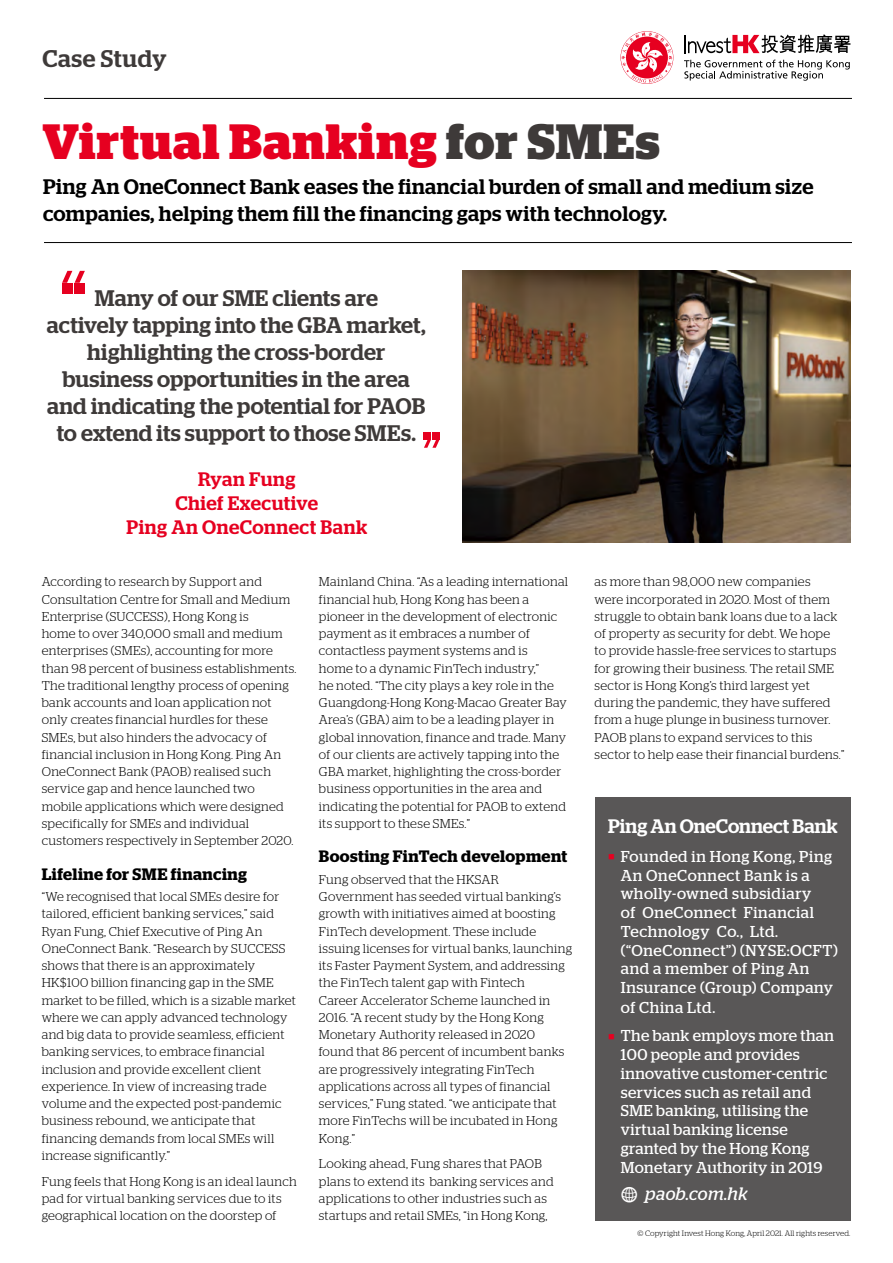
<style>
.page{position:relative;width:893px;height:1263px;background:#fff}
.page>*{position:absolute;margin:0;border:0;box-sizing:border-box;transform-origin:0 0}
.t1{font:700 49.5px "Stag";letter-spacing:.025em;color:#e60020}
.t2{font:500 24px "Stag";letter-spacing:.025em;color:#3e3a39}
.t3{font:500 22.5px/27px "Stag";letter-spacing:.01em;color:#3e3a39;text-align:center}
.t4{font:500 21px/27px "Stag";letter-spacing:.02em;color:#000}
.t5{font:500 19.5px/24px "Stag";letter-spacing:.025em;color:#e60020;text-align:center}
.t6{font:500 19.5px "Stag";color:#fff}
.t7{font:italic 18px "Stag";letter-spacing:.025em;color:#fff}
.t8{font:600 16.5px "Stag";letter-spacing:.025em;color:#000}
.t9{font:15.75px/18.9px "Stag";letter-spacing:.025em;color:#fff}
.t10{font:300 12.75px/17.2px "Stag";letter-spacing:.025em;color:#000}
.t11{font:300 7.8px "Stag";letter-spacing:.015em;color:#000}
.s1{color:#3e3a39}
.s2{color:#e60020}
.s3{font-family:"Modern Pictograms";font-style:normal;font-size:24px}
</style>
<div class="page">
<svg style="left:621px;top:32px;width:51px;height:51px"></svg>
<svg style="left:684px;top:60px;width:166px;height:21px"></svg>
<svg style="left:685px;top:34px;width:165px;height:19px"></svg>
<hr style="left:44px;top:98px;width:808px;height:1px;background:#000">
<hr style="left:44px;top:242px;width:808px;height:1px;background:#000">
<div style="left:595px;top:797px;width:255px;height:423px;background:#595757"></div>
<div style="left:432px;top:433px;width:7px;height:7px;background:#e60020"></div>
<div style="left:424px;top:433px;width:7px;height:7px;background:#e60020"></div>
<svg style="left:424px;top:440px;width:15px;height:8px"></svg>
<div style="left:62px;top:283px;width:11px;height:10px;background:#e60020"></div>
<div style="left:75px;top:283px;width:10px;height:10px;background:#e60020"></div>
<svg style="left:62px;top:271px;width:23px;height:12px"></svg>
<img style="left:463px;top:271px;width:387px;height:272px">
<h2 class="t2" style="left:43px;top:45px;width:126px">Case Study</h2>
<h1 class="t1" style="left:43px;top:113px;width:619px">Virtual Banking <span class="s1">for SMEs</span></h1>
<h3 class="t4" style="left:43px;top:173px;width:772px">Ping An OneConnect Bank eases the financial burden of small and medium size companies, helping them fill the financing gaps with technology.</h3>
<h3 class="t3" style="left:47px;top:284px;width:380px">Many of our SME clients are<br>actively tapping into the GBA market, highlighting the cross-border business opportunities in the area and indicating the potential for PAOB to extend its support to those SMEs.</h3>
<h3 class="t5" style="left:126px;top:466px;width:242px">Ryan Fung<br>Chief Executive<br>Ping An OneConnect Bank</h3>
<p class="t10" style="left:42px;top:573px;width:256px">According to research by Support and Consultation Centre for Small and Medium Enterprise (SUCCESS), Hong Kong is<br>home to over 340,000 small and medium enterprises (SMEs), accounting for more than 98 percent of business establishments.<br>The traditional lengthy process of opening bank accounts and loan application not only creates financial hurdles for these SMEs, but also hinders the advocacy of financial inclusion in Hong Kong. Ping An OneConnect Bank (PAOB) realised such service gap and hence launched two mobile applications which were designed specifically for SMEs and individual customers respectively in September 2020.</p>
<p class="t8" style="left:42px;top:864px;width:207px">Lifeline for SME financing</p>
<p class="t10" style="left:42px;top:888px;width:256px">“We recognised that local SMEs desire for tailored, efficient banking services,” said Ryan Fung, Chief Executive of Ping An OneConnect Bank. “Research by SUCCESS shows that there is an approximately HK$100 billion financing gap in the SME market to be filled, which is a sizable market where we can apply advanced technology and big data to provide seamless, efficient banking services, to embrace financial inclusion and provide excellent client experience. In view of increasing trade volume and the expected post-pandemic business rebound, we anticipate that financing demands from local SMEs will increase significantly.”</p>
<p class="t10" style="left:42px;top:1172px;width:257px">Fung feels that Hong Kong is an ideal launch pad for virtual banking services due to its geographical location on the doorstep of</p>
<p class="t10" style="left:319px;top:573px;width:251px">Mainland China. “As a leading international financial hub, Hong Kong has been a pioneer in the development of electronic payment as it embraces a number of contactless payment systems and is<br>home to a dynamic FinTech industry,”<br>he noted. “The city plays a key role in the Guangdong-Hong Kong-Macao Greater Bay Area’s (GBA) aim to be a leading player in global innovation, finance and trade. Many of our clients are actively tapping into the GBA market, highlighting the cross-border business opportunities in the area and indicating the potential for PAOB to extend its support to these SMEs.”</p>
<p class="t8" style="left:319px;top:847px;width:250px">Boosting FinTech development</p>
<p class="t10" style="left:319px;top:870px;width:255px">Fung observed that the HKSAR Government has seeded virtual banking’s growth with initiatives aimed at boosting FinTech development. These include issuing licenses for virtual banks, launching its Faster Payment System, and addressing the FinTech talent gap with Fintech<br>Career Accelerator Scheme launched in 2016. “A recent study by the Hong Kong Monetary Authority released in 2020 found that 86 percent of incumbent banks are progressively integrating FinTech applications across all types of financial services,” Fung stated. “we anticipate that more FinTechs will be incubated in Hong Kong.”</p>
<p class="t10" style="left:319px;top:1155px;width:236px">Looking ahead, Fung shares that PAOB plans to extend its banking services and applications to other industries such as startups and retail SMEs, “in Hong Kong,</p>
<p class="t10" style="left:595px;top:573px;width:251px">as more than 98,000 new companies<br>were incorporated in 2020. Most of them struggle to obtain bank loans due to a lack of property as security for debt. We hope to provide hassle-free services to startups for growing their business. The retail SME sector is Hong Kong’s third largest yet during the pandemic, they have suffered from a huge plunge in business turnover.<br>PAOB plans to expand services to this sector to help ease their financial burdens.”</p>
<h3 class="t6" style="left:608px;top:815px;width:231px">Ping An OneConnect Bank</h3>
<p class="t9" style="left:621px;top:847px;width:218px;text-indent:-13px"><span class="s2">■</span> Founded in Hong Kong, Ping<br>An OneConnect Bank is a wholly-owned subsidiary<br>of OneConnect Financial<br>Technology Co., Ltd. (“OneConnect”) (NYSE:OCFT) and a member of Ping An<br>Insurance (Group) Company of China Ltd.</p>
<p class="t9" style="left:621px;top:1026px;width:215px;text-indent:-13px"><span class="s2">■</span> The bank employs more than<br>100 people and provides innovative customer-centric services such as retail and<br>SME banking, utilising the virtual banking license granted by the Hong Kong<br>Monetary Authority in 2019</p>
<h3 class="t7" style="left:620px;top:1183px;width:129px"><span class="s3">w</span> paob.com.hk</h3>
<p class="t11" style="left:637px;top:1229px;width:214px">© Copyright Invest Hong Kong, April 2021. All rights reserved.</p>
</div>
